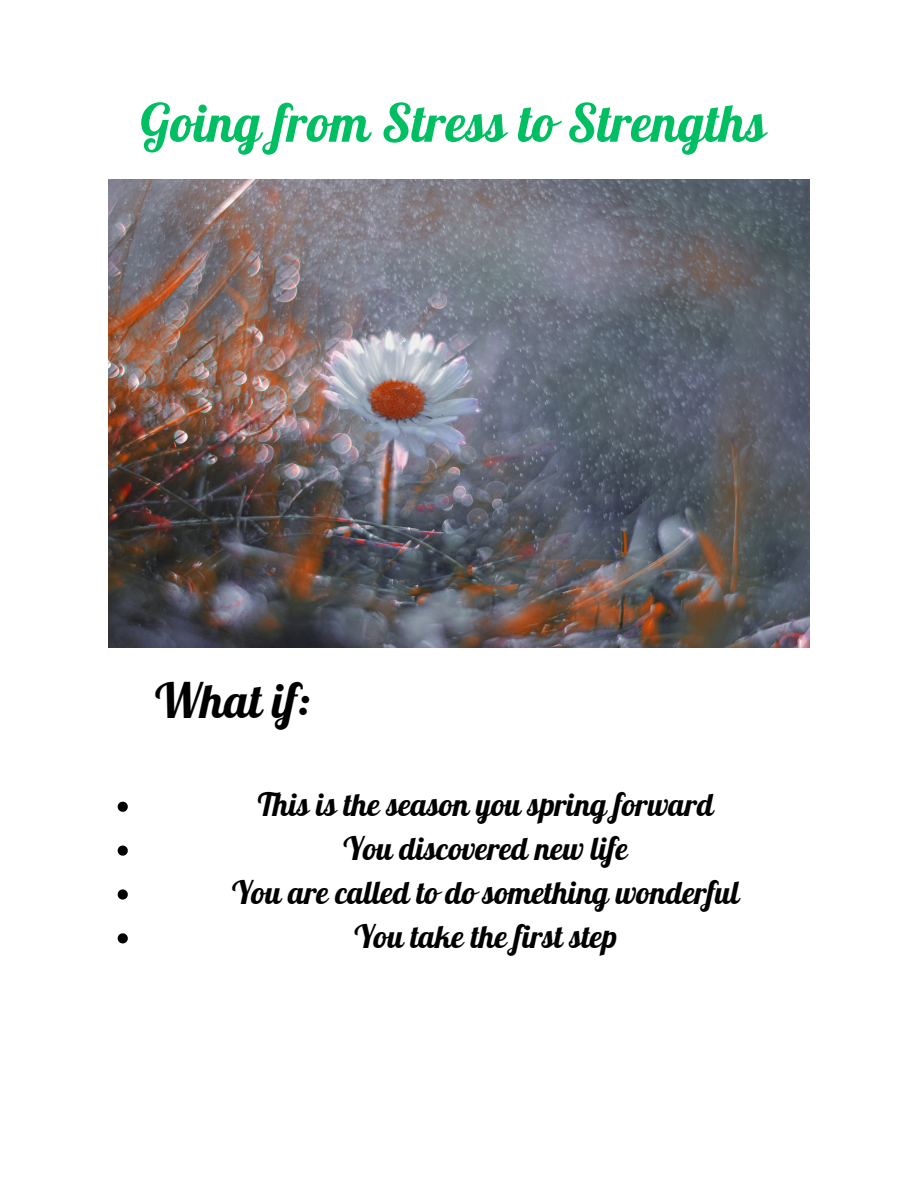
<style>
.page{position:relative;width:918px;height:1188px;background:#fff}
.page>*{position:absolute;margin:0;border:0;box-sizing:border-box;transform-origin:0 0}
.t1{font:52.2px "Lobster";letter-spacing:.005em;color:#00bf63}
.t2{font:47.25px "Lobster";color:#000}
.t3{font:31.5px/43.8px "Lobster";color:#000;text-align:center}
</style>
<div class="page">
<img style="left:108px;top:179px;width:702px;height:468px">
<svg style="left:118px;top:802px;width:10px;height:10px"></svg>
<svg style="left:118px;top:846px;width:10px;height:10px"></svg>
<svg style="left:118px;top:889px;width:10px;height:11px"></svg>
<svg style="left:118px;top:933px;width:10px;height:10px"></svg>
<h1 class="t1" style="left:140px;top:90px;width:627px">Going from Stress to Strengths</h1>
<h2 class="t2" style="left:155px;top:671px;width:156px">What if:</h2>
<p class="t3" style="left:232px;top:783px;width:509px">This is the season you spring forward<br>You discovered new life<br>You are called to do something wonderful<br>You take the first step</p>
</div>
